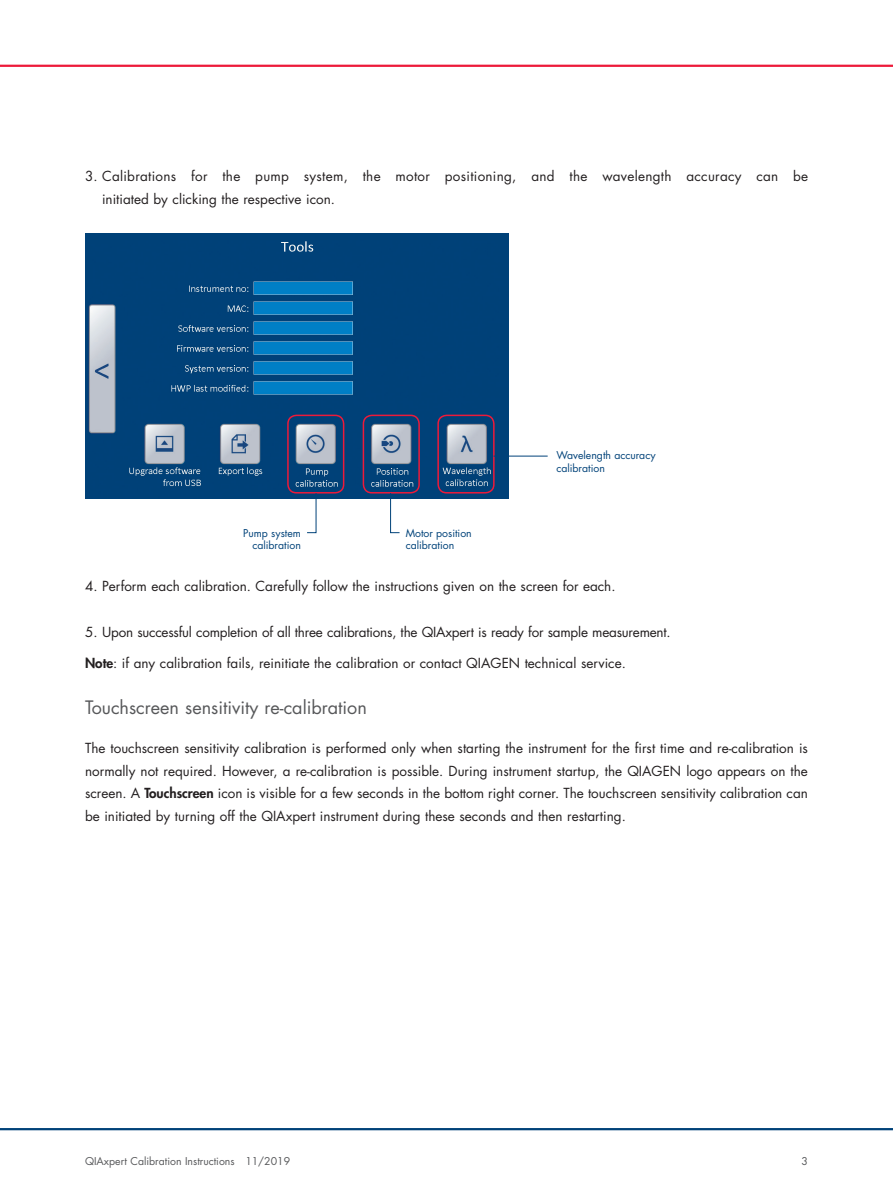
<style>
.page{position:relative;width:893px;height:1191px;background:#fff}
.page>*{position:absolute;margin:0;border:0;box-sizing:border-box;transform-origin:0 0}
.Heading_2{font:18px "Futura Std";color:#57585a}
.Copy{font:13.5px/22.5px "Futura Std";color:#231f20;text-align:justify}
.Copy-2{font:13.5px/22.5px "Futura Std";letter-spacing:.02em;color:#231f20}
.t1{font:10.5px/12.6px "Futura Std";color:#004279}
.t2{font:10.5px "Futura Std";color:#57585a}
.s1{font-weight:800}
</style>
<div class="page">
<hr style="left:0;top:65px;width:893px;height:2px;background:#ed1a3a">
<hr style="left:0;top:1128px;width:893px;height:2px;background:#004279">
<img style="left:85px;top:234px;width:424px;height:265px">
<svg style="left:286px;top:414px;width:262px;height:119px"></svg>
<p class="Copy-2" style="left:102px;top:165px;width:708px;text-indent:-17px">3. Calibrations for the pump system, the motor positioning, and the wavelength accuracy can be initiated by clicking the respective icon.</p>
<p class="t1" style="left:243px;top:526px;width:59px;text-align:right">Pump system calibration</p>
<p class="t1" style="left:406px;top:526px;width:68px">Motor position calibration</p>
<p class="t1" style="left:556px;top:449px;width:101px">Wavelength accuracy calibration</p>
<p class="Copy" style="left:85px;top:574px;width:532px">4. Perform each calibration. Carefully follow the instructions given on the screen for each.</p>
<p class="Copy" style="left:85px;top:620px;width:587px">5. Upon successful completion of all three calibrations, the QIAxpert is ready for sample measurement.</p>
<p class="Copy" style="left:85px;top:651px;width:542px"><span class="s1">Note</span>: if any calibration fails, reinitiate the calibration or contact QIAGEN technical service.</p>
<p class="Heading_2" style="left:85px;top:695px;width:283px">Touchscreen sensitivity re-calibration</p>
<p class="Copy" style="left:85px;top:737px;width:724px">The touchscreen sensitivity calibration is performed only when starting the instrument for the first time and re-calibration is normally not required. However, a re-calibration is possible. During instrument startup, the QIAGEN logo appears on the screen. A <span class="s1">Touchscreen</span> icon is visible for a few seconds in the bottom right corner. The touchscreen sensitivity calibration can be initiated by turning off the QIAxpert instrument during these seconds and then restarting.</p>
<p class="t2" style="left:85px;top:1154px;width:207px">QIAxpert Calibration Instructions 11/2019</p>
<p class="t2" style="left:801px;top:1154px;width:8px">3</p>
</div>
